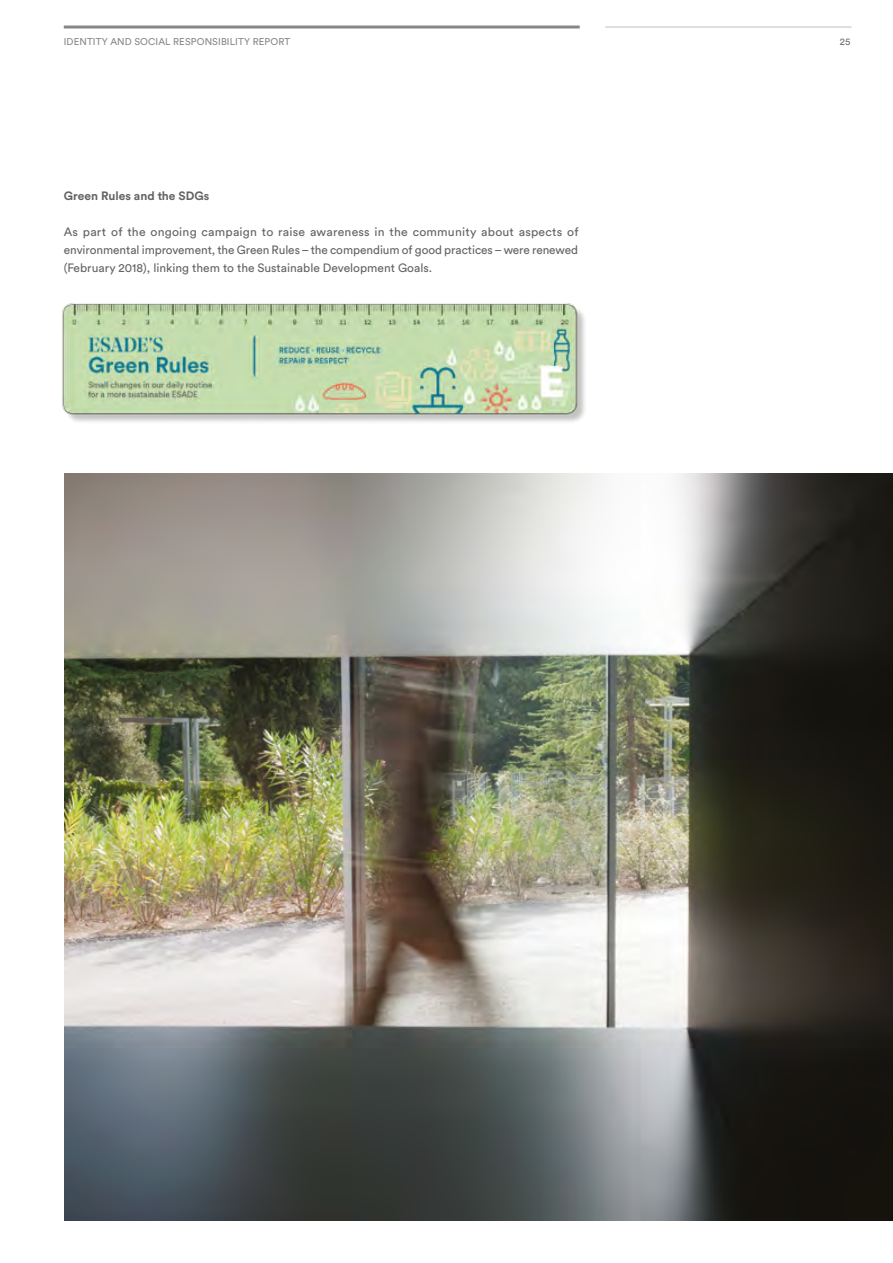
<style>
.page{position:relative;width:893px;height:1263px;background:#fff}
.page>*{position:absolute;margin:0;border:0;box-sizing:border-box;transform-origin:0 0}
.t1{font:12px/18px "Circular Std";color:#646363;text-align:justify}
.t2{font:700 12px "Circular Std";color:#646363}
.t3{font:9.75px "Circular Std";letter-spacing:.01em;color:#878787}
.t4{font:9.75px "Circular Std";color:#706f6f}
</style>
<div class="page">
<hr style="left:64px;top:26px;width:516px;height:3px;background:#878787">
<hr style="left:605px;top:26px;width:246px;height:2px;background:#c6c6c6">
<img style="left:62px;top:303px;width:523px;height:119px">
<img style="left:65px;top:473px;width:828px;height:747px">
<p class="t3" style="left:64px;top:36px;width:228px">IDENTITY AND SOCIAL RESPONSIBILITY REPORT</p>
<p class="t4" style="left:840px;top:36px;width:12px">25</p>
<p class="t2" style="left:64px;top:188px;width:147px">Green Rules and the SDGs</p>
<p class="t1" style="left:64px;top:222px;width:516px">As part of the ongoing campaign to raise awareness in the community about aspects of environmental improvement, the Green Rules – the compendium of good practices – were renewed (February 2018), linking them to the Sustainable Development Goals.</p>
</div>
